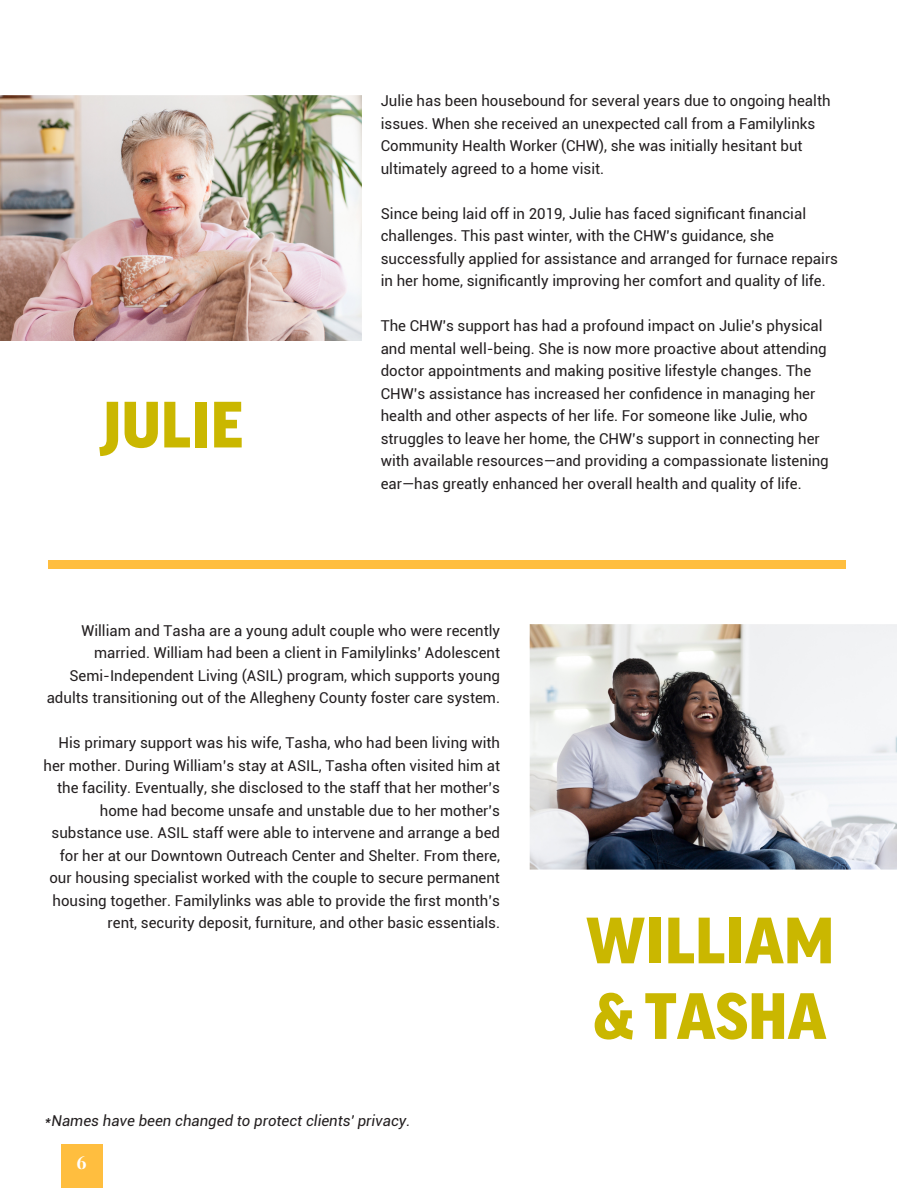
<style>
.page{position:relative;width:918px;height:1188px;background:#fff}
.page>*{position:absolute;margin:0;border:0;box-sizing:border-box;transform-origin:0 0}
.t1{font:900 63px/75.6px "Good Pro";color:#cab700}
.t2{font:700 18px "Playfair Display";color:#fff}
.t3{font:15px/22.5px "Roboto";color:#231f20}
.t4{font:italic 15px "Roboto";color:#231f20}
</style>
<div class="page">
<div style="left:48px;top:561px;width:798px;height:8px;background:#ffbe3f"></div>
<div style="left:61px;top:1145px;width:42px;height:43px;background:#ffbe3f"></div>
<img style="left:530px;top:625px;width:367px;height:245px">
<img style="left:0;top:95px;width:361px;height:246px">
<h1 class="t1" style="left:102px;top:387px;width:143px">JULIE</h1>
<p class="t3" style="left:381px;top:89px;width:451px">Julie has been housebound for several years due to ongoing health issues. When she received an unexpected call from a Familylinks Community Health Worker (CHW), she was initially hesitant but ultimately agreed to a home visit.</p>
<p class="t3" style="left:381px;top:202px;width:459px">Since being laid off in 2019, Julie has faced significant financial challenges. This past winter, with the CHW's guidance, she successfully applied for assistance and arranged for furnace repairs in her home, significantly improving her comfort and quality of life.</p>
<p class="t3" style="left:381px;top:314px;width:450px">The CHW's support has had a profound impact on Julie’s physical and mental well-being. She is now more proactive about attending doctor appointments and making positive lifestyle changes. The CHW’s assistance has increased her confidence in managing her health and other aspects of her life. For someone like Julie, who struggles to leave her home, the CHW’s support in connecting her with available resources—and providing a compassionate listening ear—has greatly enhanced her overall health and quality of life.</p>
<p class="t3" style="left:47px;top:619px;width:455px;text-align:right">William and Tasha are a young adult couple who were recently married. William had been a client in Familylinks’ Adolescent Semi-Independent Living (ASIL) program, which supports young adults transitioning out of the Allegheny County foster care system.</p>
<p class="t3" style="left:43px;top:731px;width:458px;text-align:right">His primary support was his wife, Tasha, who had been living with her mother. During William’s stay at ASIL, Tasha often visited him at the facility. Eventually, she disclosed to the staff that her mother’s home had become unsafe and unstable due to her mother’s substance use. ASIL staff were able to intervene and arrange a bed for her at our Downtown Outreach Center and Shelter. From there, our housing specialist worked with the couple to secure permanent housing together. Familylinks was able to provide the first month’s rent, security deposit, furniture, and other basic essentials.</p>
<p class="t4" style="left:45px;top:1110px;width:367px">*Names have been changed to protect clients' privacy.</p>
<p class="t2" style="left:76px;top:1151px;width:12px">6</p>
<h1 class="t1" style="left:586px;top:903px;width:250px">WILLIAM &amp; TASHA</h1>
</div>
